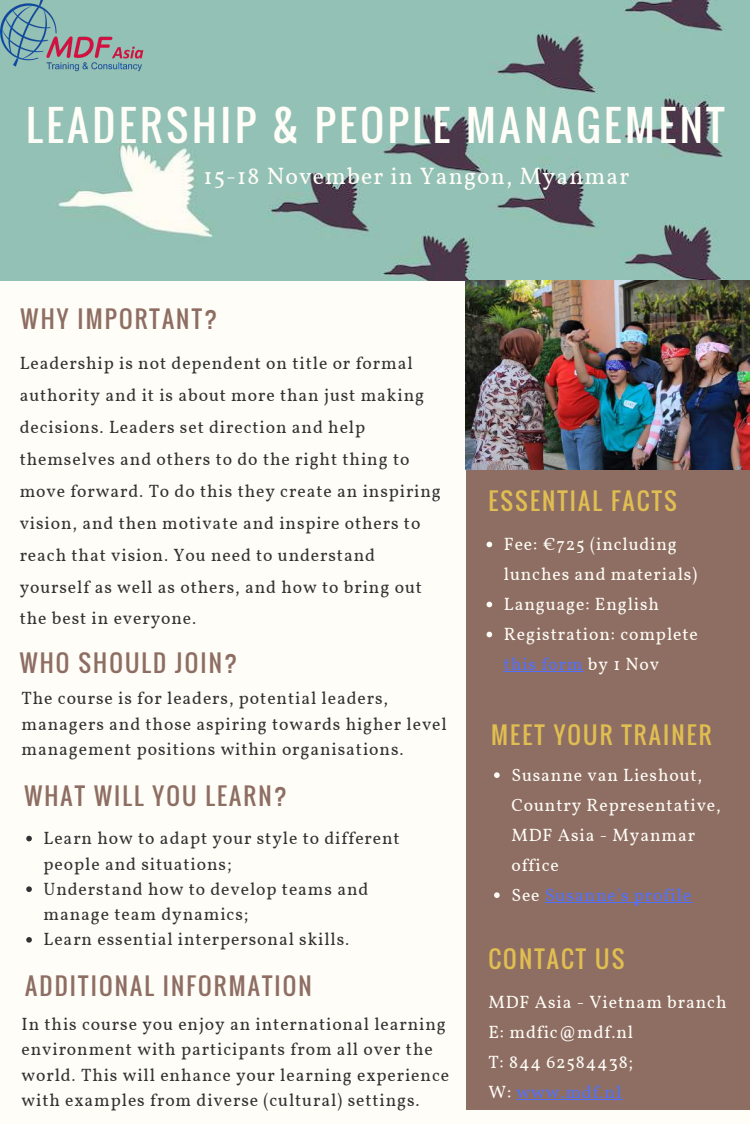
<style>
.page{position:relative;width:750px;height:1124px;background:#fffdf7}
.page>*{position:absolute;margin:0;border:0;box-sizing:border-box;transform-origin:0 0}
.t1{font:41.25px "Oswald";letter-spacing:.09em;color:#fffdf7}
.t2{font:23.62px "Oswald";letter-spacing:.09em;color:#8e6e63}
.t3{font:23.62px "Oswald";letter-spacing:.09em;color:#e0be51}
.t4{font:23.62px "Vollkorn";letter-spacing:.05em;color:#fffdf7}
.t5{font:17.62px/25.2px "Vollkorn";letter-spacing:.05em;color:#323232}
.t6{font:17.62px/30px "Vollkorn";letter-spacing:.05em;color:#fffdf7}
.s1{color:#5271ff}
</style>
<div class="page">
<div style="left:466px;top:470px;width:284px;height:640px;background:#8e6e63"></div>
<svg style="left:487px;top:542px;width:5px;height:5px"></svg>
<svg style="left:487px;top:602px;width:5px;height:5px"></svg>
<img style="left:0;top:0;width:750px;height:280px">
<img style="left:0;top:0;width:148px;height:74px">
<img style="left:466px;top:281px;width:283px;height:188px">
<svg style="left:26px;top:836px;width:6px;height:5px"></svg>
<svg style="left:26px;top:886px;width:6px;height:6px"></svg>
<svg style="left:26px;top:937px;width:6px;height:5px"></svg>
<svg style="left:487px;top:632px;width:5px;height:5px"></svg>
<svg style="left:504px;top:671px;width:80px;height:1px"></svg>
<svg style="left:494px;top:772px;width:6px;height:6px"></svg>
<svg style="left:494px;top:892px;width:6px;height:6px"></svg>
<svg style="left:545px;top:902px;width:147px;height:1px"></svg>
<h1 class="t1" style="left:26px;top:94px;width:700px">LEADERSHIP &amp; PEOPLE MANAGEMENT</h1>
<h2 class="t4" style="left:203px;top:162px;width:428px">15-18 November in Yangon, Myanmar</h2>
<h2 class="t2" style="left:21px;top:301px;width:198px">WHY IMPORTANT?</h2>
<p class="t5" style="left:20px;top:347px;width:423px;line-height:31.9px">Leadership is not dependent on title or formal authority and it is about more than just making decisions. Leaders set direction and help themselves and others to do the right thing to move forward. To do this they create an inspiring vision, and then motivate and inspire others to reach that vision. You need to understand yourself as well as others, and how to bring out the best in everyone.</p>
<h2 class="t2" style="left:20px;top:645px;width:219px">WHO SHOULD JOIN?</h2>
<p class="t5" style="left:22px;top:685px;width:427px">The course is for leaders, potential leaders, managers and those aspiring towards higher level management positions within organisations.</p>
<h2 class="t2" style="left:24px;top:778px;width:264px">WHAT WILL YOU LEARN?</h2>
<p class="t5" style="left:44px;top:825px;width:358px">Learn how to adapt your style to different people and situations;<br>Understand how to develop teams and manage team dynamics;<br>Learn essential interpersonal skills.</p>
<h2 class="t2" style="left:25px;top:968px;width:288px">ADDITIONAL INFORMATION</h2>
<p class="t5" style="left:22px;top:1011px;width:429px">In this course you enjoy an international learning environment with participants from all over the world. This will enhance your learning experience with examples from diverse (cultural) settings.</p>
<h2 class="t3" style="left:488px;top:482px;width:190px">ESSENTIAL FACTS</h2>
<p class="t6" style="left:504px;top:529px;width:195px">Fee: €725 (including lunches and materials)<br>Language: English</p>
<p class="t6" style="left:504px;top:619px;width:196px">Registration: complete <span class="s1">this form</span> by 1 Nov</p>
<h2 class="t3" style="left:491px;top:717px;width:222px">MEET YOUR TRAINER</h2>
<p class="t6" style="left:511px;top:759px;width:211px">Susanne van Lieshout,<br>Country Representative,<br>MDF Asia - Myanmar office<br>See <span class="s1">Susanne's profile</span></p>
<h2 class="t3" style="left:488px;top:941px;width:138px">CONTACT US</h2>
<p class="t6" style="left:488px;top:986px;width:240px">MDF Asia - Vietnam branch<br>E: mdfic@mdf.nl<br>T: 844 62584438;<br>W: <span class="s1">www.mdf.nl</span></p>
</div>
